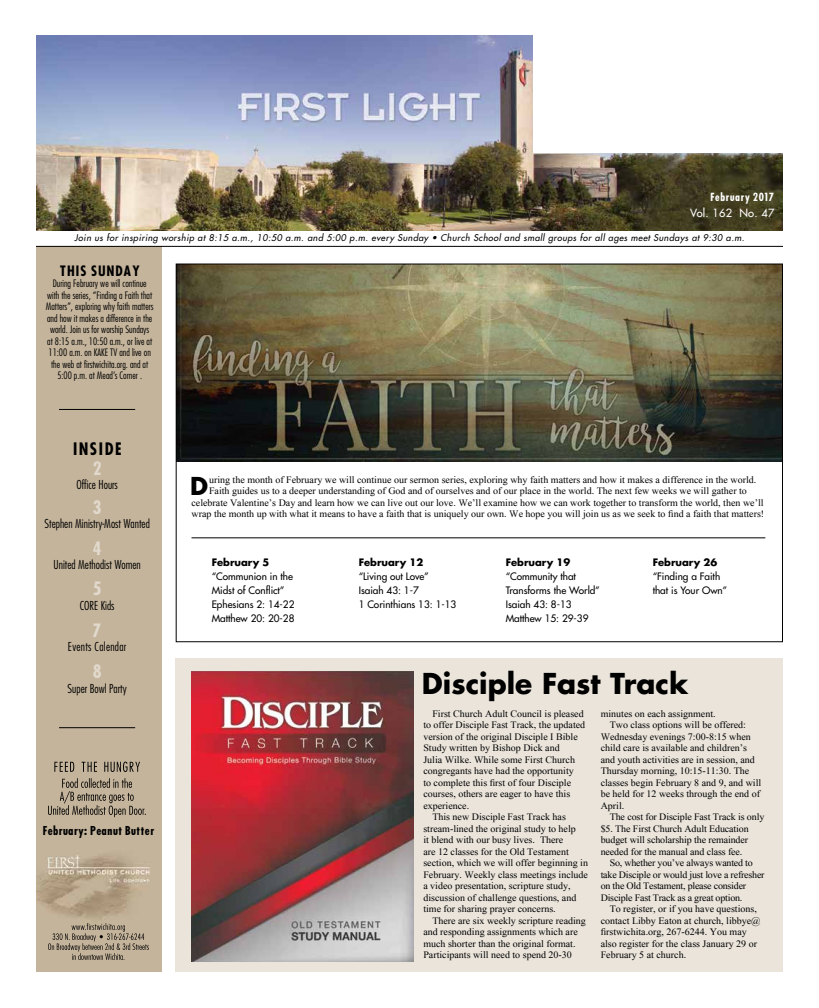
<style>
.page{position:relative;width:819px;height:1008px;background:#fff}
.page>*{position:absolute;margin:0;border:0;box-sizing:border-box;transform-origin:0 0}
.t1{font:700 28px "Futura";color:#000}
.t2{font:700 24px "Futura";color:#000}
.t3{font:700 18px "Futura Cond";color:#e2d9cd}
.t4{font:700 16.8px "Futura Cond";letter-spacing:.07em;color:#000}
.t5{font:700 14px "Futura Cond";letter-spacing:.05em;color:#000}
.t6{font:300 condensed 12px "Futura";color:#000}
.t7{font:700 12px "Futura Cond";color:#000}
.t8{font:300 condensed 12px "Futura";letter-spacing:.025em;color:#000}
.t9{font:700 11px "Futura Cond";letter-spacing:.025em;color:#fff}
.t10{font:11px "Futura";letter-spacing:.025em;color:#fff}
.t11{font:10px "Times New Roman";color:#000}
.t12{font:300 condensed 10px/11.5px "Futura";color:#000;text-align:center}
.t13{font:10px/14px "Futura";color:#000}
.t14{font:10px "Times New Roman";letter-spacing:-.02em;color:#000}
.t15{font:700 10px "Futura";color:#000}
.t16{font:italic 9px "Futura";letter-spacing:.05em;color:#000}
</style>
<div class="page">
<img style="left:178px;top:266px;width:603px;height:196px">
<div style="left:36px;top:247px;width:125px;height:725px;background:#c4b49b"></div>
<img style="left:36px;top:35px;width:747px;height:195px">
<div style="left:534px;top:9px;width:285px;height:144px;background:#fff"></div>
<svg style="left:48px;top:778px;width:98px;height:39px;background:#a49681"></svg>
<svg style="left:54px;top:762px;width:86px;height:10px"></svg>
<svg style="left:48px;top:923px;width:101px;height:37px;background:#a89b85"></svg>
<hr style="left:59px;top:727px;width:76px;height:1px;background:#000">
<hr style="left:59px;top:409px;width:76px;height:1px;background:#000">
<hr style="left:36px;top:246px;width:747px;height:1px;background:#000">
<div style="left:176px;top:658px;width:607px;height:314px;background:#eae4db"></div>
<img style="left:192px;top:671px;width:222px;height:290px">
<hr style="left:192px;top:537px;width:573px;height:1px;background:#000">
<p class="t9" style="left:710px;top:189px;width:66px">February 2017</p>
<p class="t10" style="left:690px;top:206px;width:86px">Vol. 162 No. 47</p>
<p class="t16" style="left:75px;top:232px;width:671px">Join us for inspiring worship at 8:15 a.m., 10:50 a.m. and 5:00 p.m. every Sunday • Church School and small groups for all ages meet Sundays at 9:30 a.m.</p>
<h3 class="t5" style="left:60px;top:262px;width:82px">THIS SUNDAY</h3>
<p class="t12" style="left:46px;top:278px;width:109px">During February we will continue with the series, “Finding a Faith that Matters”, exploring why faith matters and how it makes a difference in the world. Join us for worship Sundays<br>at 8:15 a.m., 10:50 a.m., or live at 11:00 a.m. on KAKE TV and live on the web at firstwichita.org. and at 5:00 p.m. at Mead’s Corner .</p>
<h3 class="t4" style="left:73px;top:438px;width:50px">INSIDE</h3>
<h3 class="t3" style="left:93px;top:457px;width:10px">2</h3>
<p class="t6" style="left:76px;top:478px;width:43px">Office Hours</p>
<h3 class="t3" style="left:93px;top:496px;width:11px">3</h3>
<p class="t6" style="left:45px;top:517px;width:107px">Stephen Ministry-Most Wanted</p>
<h3 class="t3" style="left:93px;top:537px;width:11px">4</h3>
<p class="t6" style="left:54px;top:558px;width:89px">United Methodist Women</p>
<h3 class="t3" style="left:93px;top:577px;width:10px">5</h3>
<p class="t6" style="left:80px;top:598px;width:36px">CORE Kids</p>
<h3 class="t3" style="left:92px;top:618px;width:11px">7</h3>
<p class="t8" style="left:68px;top:639px;width:60px">Events Calendar</p>
<h3 class="t3" style="left:92px;top:659px;width:11px">8</h3>
<p class="t6" style="left:68px;top:681px;width:61px">Super Bowl Party</p>
<p class="t7" style="left:43px;top:823px;width:113px">February: Peanut Butter</p>
<p class="t11" style="left:209px;top:474px;width:549px">uring the month of February we will continue our sermon series, exploring why faith matters and how it makes a difference in the world.</p>
<p class="t11" style="left:209px;top:485px;width:539px">Faith guides us to a deeper understanding of God and of ourselves and of our place in the world. The next few weeks we will gather to</p>
<p class="t11" style="left:192px;top:497px;width:574px">celebrate Valentine’s Day and learn how we can live out our love. We’ll examine how we can work together to transform the world, then we’ll</p>
<p class="t11" style="left:192px;top:508px;width:574px">wrap the month up with what it means to have a faith that is uniquely our own. We hope you will join us as we seek to find a faith that matters!</p>
<h2 class="t2" style="left:190px;top:470px;width:20px">D</h2>
<p class="t15" style="left:212px;top:555px;width:59px">February 5</p>
<p class="t13" style="left:212px;top:569px;width:84px">“Communion in the<br>Midst of Conflict”<br>Ephesians 2: 14-22<br>Matthew 20: 20-28</p>
<p class="t15" style="left:359px;top:555px;width:66px">February 12</p>
<p class="t13" style="left:359px;top:569px;width:99px">“Living out Love”<br>Isaiah 43: 1-7<br>1 Corinthians 13: 1-13</p>
<p class="t15" style="left:506px;top:555px;width:66px">February 19</p>
<p class="t13" style="left:506px;top:569px;width:96px">“Community that<br>Transforms the World”<br>Isaiah 43: 8-13<br>Matthew 15: 29-39</p>
<p class="t15" style="left:653px;top:555px;width:66px">February 26</p>
<p class="t13" style="left:653px;top:569px;width:76px">“Finding a Faith that is Your Own”</p>
<h1 class="t1" style="left:422px;top:665px;width:268px">Disciple Fast Track</h1>
<p class="t11" style="left:432px;top:708px;width:153px">First Church Adult Council is pleased</p>
<p class="t11" style="left:423px;top:719px;width:163px">to offer Disciple Fast Track, the updated</p>
<p class="t11" style="left:423px;top:731px;width:156px">version of the original Disciple I Bible</p>
<p class="t11" style="left:423px;top:742px;width:138px">Study written by Bishop Dick and</p>
<p class="t11" style="left:423px;top:754px;width:153px">Julia Wilke. While some First Church</p>
<p class="t11" style="left:423px;top:765px;width:152px">congregants have had the opportunity</p>
<p class="t11" style="left:423px;top:777px;width:149px">to complete this first of four Disciple</p>
<p class="t11" style="left:423px;top:788px;width:148px">courses, others are eager to have this</p>
<p class="t11" style="left:423px;top:800px;width:47px">experience.</p>
<p class="t11" style="left:432px;top:811px;width:135px">This new Disciple Fast Track has</p>
<p class="t11" style="left:423px;top:823px;width:154px">stream-lined the original study to help</p>
<p class="t11" style="left:423px;top:834px;width:141px">it blend with our busy lives. There</p>
<p class="t11" style="left:423px;top:846px;width:147px">are 12 classes for the Old Testament</p>
<p class="t11" style="left:423px;top:857px;width:166px">section, which we will offer beginning in</p>
<p class="t11" style="left:423px;top:869px;width:166px">February. Weekly class meetings include</p>
<p class="t11" style="left:423px;top:880px;width:149px">a video presentation, scripture study,</p>
<p class="t11" style="left:423px;top:892px;width:155px">discussion of challenge questions, and</p>
<p class="t11" style="left:423px;top:903px;width:134px">time for sharing prayer concerns.</p>
<p class="t11" style="left:432px;top:915px;width:155px">There are six weekly scripture reading</p>
<p class="t11" style="left:423px;top:926px;width:156px">and responding assignments which are</p>
<p class="t11" style="left:423px;top:938px;width:154px">much shorter than the original format.</p>
<p class="t11" style="left:423px;top:949px;width:150px">Participants will need to spend 20-30</p>
<p class="t11" style="left:601px;top:708px;width:116px">minutes on each assignment.</p>
<p class="t11" style="left:610px;top:719px;width:138px">Two class options will be offered:</p>
<p class="t11" style="left:601px;top:731px;width:152px">Wednesday evenings 7:00-8:15 when</p>
<p class="t11" style="left:601px;top:742px;width:148px">child care is available and children’s</p>
<p class="t11" style="left:601px;top:754px;width:156px">and youth activities are in session, and</p>
<p class="t11" style="left:601px;top:765px;width:150px">Thursday morning, 10:15-11:30. The</p>
<p class="t11" style="left:601px;top:777px;width:162px">classes begin February 8 and 9, and will</p>
<p class="t11" style="left:601px;top:788px;width:161px">be held for 12 weeks through the end of</p>
<p class="t11" style="left:601px;top:800px;width:25px">April.</p>
<p class="t11" style="left:610px;top:811px;width:156px">The cost for Disciple Fast Track is only</p>
<p class="t11" style="left:601px;top:823px;width:150px">$5. The First Church Adult Education</p>
<p class="t11" style="left:601px;top:834px;width:149px">budget will scholarship the remainder</p>
<p class="t11" style="left:601px;top:846px;width:143px">needed for the manual and class fee.</p>
<p class="t14" style="left:610px;top:857px;width:145px">So, whether you’ve always wanted to</p>
<p class="t14" style="left:601px;top:869px;width:165px">take Disciple or would just love a refresher</p>
<p class="t14" style="left:601px;top:880px;width:147px">on the Old Testament, please consider</p>
<p class="t14" style="left:601px;top:892px;width:143px">Disciple Fast Track as a great option.</p>
<p class="t11" style="left:610px;top:903px;width:149px">To register, or if you have questions,</p>
<p class="t11" style="left:601px;top:915px;width:161px">contact Libby Eaton at church, libbye@</p>
<p class="t11" style="left:601px;top:926px;width:148px">firstwichita.org, 267-6244. You may</p>
<p class="t11" style="left:601px;top:938px;width:158px">also register for the class January 29 or</p>
<p class="t11" style="left:601px;top:949px;width:87px">February 5 at church.</p>
</div>
